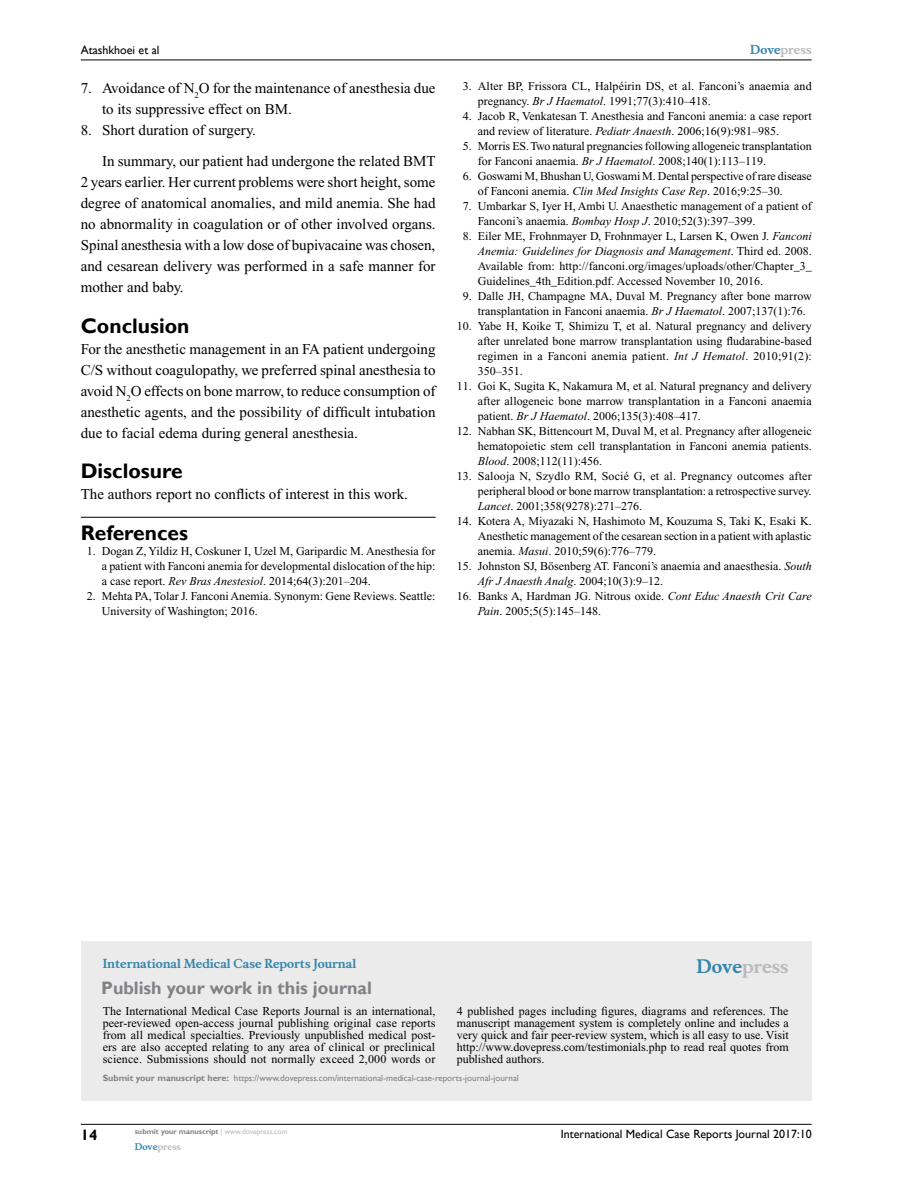
<style>
.page{position:relative;width:918px;height:1188px;background:#fff}
.page>*{position:absolute;margin:0;border:0;box-sizing:border-box;transform-origin:0 0}
.t1{font:700 21px "Gill Sans";color:#000}
.t2{font:700 18px "Gill Sans";color:#808285}
.t3{font:700 18px "Musee";color:#b8babc}
.t4{font:15px/21px "Times New Roman";color:#000}
.t5{font:700 15px "Gill Sans";color:#000}
.t6{font:12px/15px "Times New Roman";color:#000;text-align:justify}
.t7{font:12px "Gill Sans";color:#000}
.t8{font:700 12px "Musee";color:#3785ad}
.t9{font:700 12px "Musee";color:#b8babc}
.t10{font:9px "Gill Sans";color:#808285}
.t11{font:700 9px "Musee";color:#b8babc}
.t12{font:700 7.5px "Gill Sans";color:#808285}
.s1{font-style:italic}
.s2{color:#3785ad}
.s3{font-weight:700}
.s4{font-weight:400;color:#b8babc}
</style>
<div class="page">
<div style="left:81px;top:941px;width:731px;height:160px;background:#ebebec"></div>
<hr style="left:81px;top:1124px;width:731px;height:1px;background:#000">
<hr style="left:81px;top:60px;width:731px;height:1px;background:#000">
<hr style="left:81px;top:517px;width:355px;height:1px;background:#000">
<p class="t7" style="left:81px;top:43px;width:80px">Atashkhoei et al</p>
<p class="t4" style="left:102px;top:77px;width:335px;text-indent:-21px">7. Avoidance of N<sub>2</sub>O for the maintenance of anesthesia due to its suppressive effect on BM.</p>
<p class="t4" style="left:102px;top:114px;width:335px;line-height:31.5px;text-indent:-21px">8. Short duration of surgery.<br>In summary, our patient had undergone the related BMT</p>
<p class="t4" style="left:81px;top:172px;width:356px;text-align:justify">2 years earlier. Her current problems were short height, some degree of anatomical anomalies, and mild anemia. She had no abnormality in coagulation or of other involved organs.<br>Spinal anesthesia with a low dose of bupivacaine was chosen, and cesarean delivery was performed in a safe manner for mother and baby.</p>
<h1 class="t1" style="left:81px;top:313px;width:110px">Conclusion</h1>
<p class="t4" style="left:81px;top:338px;width:356px;text-align:justify">For the anesthetic management in an FA patient undergoing C/S without coagulopathy, we preferred spinal anesthesia to avoid N<sub>2</sub>O effects on bone marrow, to reduce consumption of anesthetic agents, and the possibility of difficult intubation due to facial edema during general anesthesia.</p>
<h1 class="t1" style="left:81px;top:458px;width:103px">Disclosure</h1>
<p class="t4" style="left:81px;top:484px;width:329px">The authors report no conflicts of interest in this work.</p>
<h1 class="t1" style="left:81px;top:521px;width:109px">References</h1>
<p class="t6" style="left:102px;top:544px;width:335px;text-indent:-15px">1. Dogan Z, Yildiz H, Coskuner I, Uzel M, Garipardic M. Anesthesia for a patient with Fanconi anemia for developmental dislocation of the hip: a case report. <span class="s1">Rev Bras Anestesiol</span>. 2014;64(3):201–204.</p>
<p class="t6" style="left:102px;top:589px;width:335px;text-indent:-15px">2. Mehta PA, Tolar J. Fanconi Anemia. Synonym: Gene Reviews. Seattle:<br>University of Washington; 2016.</p>
<p class="t9" style="left:750px;top:43px;width:63px"><span class="s2">Dove</span>press</p>
<p class="t6" style="left:478px;top:79px;width:335px;text-indent:-15px">3. Alter BP, Frissora CL, Halpéirin DS, et al. Fanconi’s anaemia and pregnancy. <span class="s1">Br J Haematol</span>. 1991;77(3):410–418.</p>
<p class="t6" style="left:478px;top:109px;width:335px;text-indent:-15px">4. Jacob R, Venkatesan T. Anesthesia and Fanconi anemia: a case report and review of literature. <span class="s1">Pediatr Anaesth</span>. 2006;16(9):981–985.</p>
<p class="t6" style="left:478px;top:139px;width:335px;text-indent:-15px">5. Morris ES. Two natural pregnancies following allogeneic transplantation for Fanconi anaemia. <span class="s1">Br J Haematol</span>. 2008;140(1):113–119.</p>
<p class="t6" style="left:478px;top:169px;width:335px;text-indent:-15px">6. Goswami M, Bhushan U, Goswami M. Dental perspective of rare disease of Fanconi anemia. <span class="s1">Clin Med Insights Case Rep</span>. 2016;9:25–30.</p>
<p class="t6" style="left:478px;top:199px;width:335px;text-indent:-15px">7. Umbarkar S, Iyer H, Ambi U. Anaesthetic management of a patient of<br>Fanconi’s anaemia. <span class="s1">Bombay Hosp J</span>. 2010;52(3):397–399.</p>
<p class="t6" style="left:478px;top:229px;width:336px;text-indent:-15px">8. Eiler ME, Frohnmayer D, Frohnmayer L, Larsen K, Owen J. <span class="s1">Fanconi Anemia: Guidelines for Diagnosis and Management</span>. Third ed. 2008.<br>Available from: http://fanconi.org/images/uploads/other/Chapter_3_ Guidelines_4th_Edition.pdf. Accessed November 10, 2016.</p>
<p class="t6" style="left:478px;top:289px;width:335px;text-indent:-15px">9. Dalle JH, Champagne MA, Duval M. Pregnancy after bone marrow transplantation in Fanconi anaemia. <span class="s1">Br J Haematol</span>. 2007;137(1):76.</p>
<p class="t6" style="left:478px;top:319px;width:336px;text-indent:-21px">10. Yabe H, Koike T, Shimizu T, et al. Natural pregnancy and delivery after unrelated bone marrow transplantation using fludarabine-based regimen in a Fanconi anemia patient. <span class="s1">Int J Hematol</span>. 2010;91(2):<br>350–351.</p>
<p class="t6" style="left:478px;top:379px;width:335px;text-indent:-21px">11. Goi K, Sugita K, Nakamura M, et al. Natural pregnancy and delivery after allogeneic bone marrow transplantation in a Fanconi anaemia patient. <span class="s1">Br J Haematol</span>. 2006;135(3):408–417.</p>
<p class="t6" style="left:478px;top:424px;width:335px;text-indent:-21px">12. Nabhan SK, Bittencourt M, Duval M, et al. Pregnancy after allogeneic hematopoietic stem cell transplantation in Fanconi anemia patients.<br><span class="s1">Blood</span>. 2008;112(11):456.</p>
<p class="t6" style="left:478px;top:469px;width:335px;text-indent:-21px">13. Salooja N, Szydlo RM, Socié G, et al. Pregnancy outcomes after peripheral blood or bone marrow transplantation: a retrospective survey.<br><span class="s1">Lancet</span>. 2001;358(9278):271–276.</p>
<p class="t6" style="left:478px;top:514px;width:335px;text-indent:-21px">14. Kotera A, Miyazaki N, Hashimoto M, Kouzuma S, Taki K, Esaki K.<br>Anesthetic management of the cesarean section in a patient with aplastic anemia. <span class="s1">Masui</span>. 2010;59(6):776–779.</p>
<p class="t6" style="left:478px;top:559px;width:335px;text-indent:-21px">15. Johnston SJ, Bösenberg AT. Fanconi’s anaemia and anaesthesia. <span class="s1">South<br>Afr J Anaesth Analg</span>. 2004;10(3):9–12.</p>
<p class="t6" style="left:478px;top:589px;width:335px;text-indent:-21px">16. Banks A, Hardman JG. Nitrous oxide. <span class="s1">Cont Educ Anaesth Crit Care<br>Pain</span>. 2005;5(5):145–148.</p>
<p class="t8" style="left:103px;top:956px;width:255px">International Medical Case Reports Journal</p>
<h2 class="t2" style="left:101px;top:977px;width:272px">Publish your work in this journal</h2>
<h2 class="t3" style="left:697px;top:955px;width:94px"><span class="s2">Dove</span>press</h2>
<p class="t6" style="left:103px;top:1005px;width:334px;line-height:12px">The International Medical Case Reports Journal is an international, peer-reviewed open-access journal publishing original case reports from all medical specialties. Previously unpublished medical post&shy;ers are also accepted relating to any area of clinical or preclinical science. Submissions should not normally exceed 2,000 words or</p>
<p class="t6" style="left:457px;top:1005px;width:333px;line-height:12px">4 published pages including figures, diagrams and references. The manuscript management system is completely online and includes a very quick and fair peer-review system, which is all easy to use. Visit http://www.dovepress.com/testimonials.php to read real quotes from published authors.</p>
<p class="t10" style="left:103px;top:1072px;width:418px"><span class="s3">Submit your manuscript here:</span> https://www.dovepress.com/international-medical-case-reports-journal-journal</p>
<p class="t5" style="left:81px;top:1126px;width:18px">14</p>
<p class="t12" style="left:135px;top:1127px;width:154px">submit your manuscript <span class="s4">| www.dovepress.com</span></p>
<p class="t11" style="left:135px;top:1141px;width:48px"><span class="s2">Dove</span>press</p>
<p class="t7" style="left:561px;top:1127px;width:252px">International Medical Case Reports Journal 2017:10</p>
</div>
